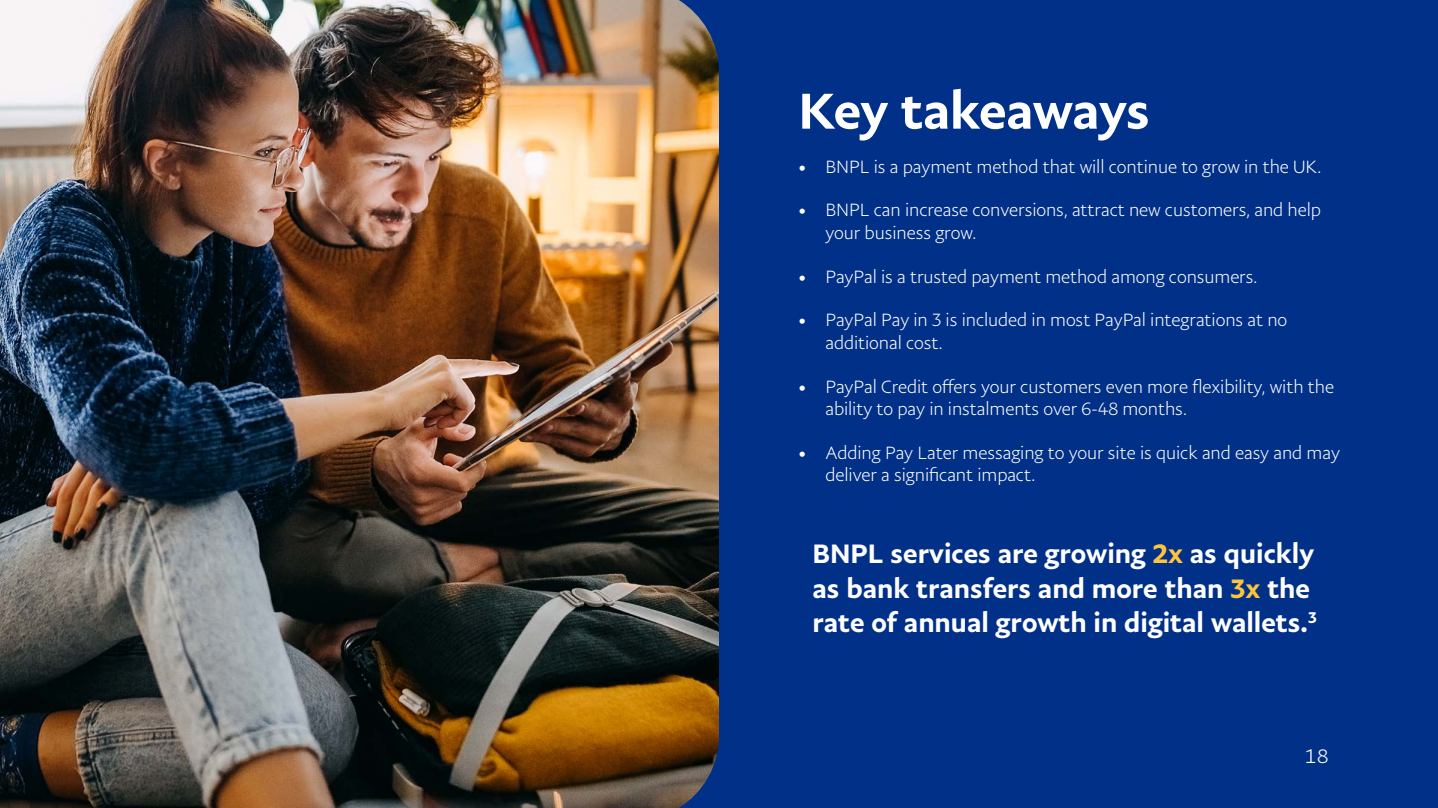
<style>
.page{position:relative;width:1438px;height:808px;background:#fff}
.page>*{position:absolute;margin:0;border:0;box-sizing:border-box;transform-origin:0 0}
.t1{font:500 51px "Pay Pal Sans Big";letter-spacing:-.01em;color:#fff}
.t2{font:500 27px/34.5px "Pay Pal Sans Big";color:#fff}
.t3{font:300 21px "Pay Pal Sans Small";color:#fff}
.t4{font:300 18px/22.5px "Pay Pal Sans Big";letter-spacing:-.005em;color:#fff}
.s1{color:#ffc43a}
</style>
<div class="page">
<div style="left:0;top:0;width:1437px;height:808px;background:#003087"></div>
<img style="left:0;top:0;width:719px;height:808px">
<h1 class="t1" style="left:798px;top:78px;width:353px">Key takeaways</h1>
<p class="t4" style="left:798px;top:155px;width:524px">• BNPL is a payment method that will continue to grow in the UK.</p>
<p class="t4" style="left:825px;top:198px;width:497px;text-indent:-27px">• BNPL can increase conversions, attract new customers, and help your business grow.</p>
<p class="t4" style="left:798px;top:265px;width:460px">• PayPal is a trusted payment method among consumers.</p>
<p class="t4" style="left:825px;top:309px;width:463px;text-indent:-27px">• PayPal Pay in 3 is included in most PayPal integrations at no additional cost.</p>
<p class="t4" style="left:825px;top:375px;width:510px;text-indent:-27px">• PayPal Credit offers your customers even more flexibility, with the ability to pay in instalments over 6-48 months.</p>
<p class="t4" style="left:825px;top:441px;width:516px;text-indent:-27px">• Adding Pay Later messaging to your site is quick and easy and may deliver a significant impact.</p>
<h2 class="t2" style="left:812px;top:535px;width:506px">BNPL services are growing <span class="s1">2x</span> as quickly as bank transfers and more than <span class="s1">3x</span> the rate of annual growth in digital wallets.<sup>3</sup></h2>
<p class="t3" style="left:1304px;top:743px;width:26px">18</p>
</div>
